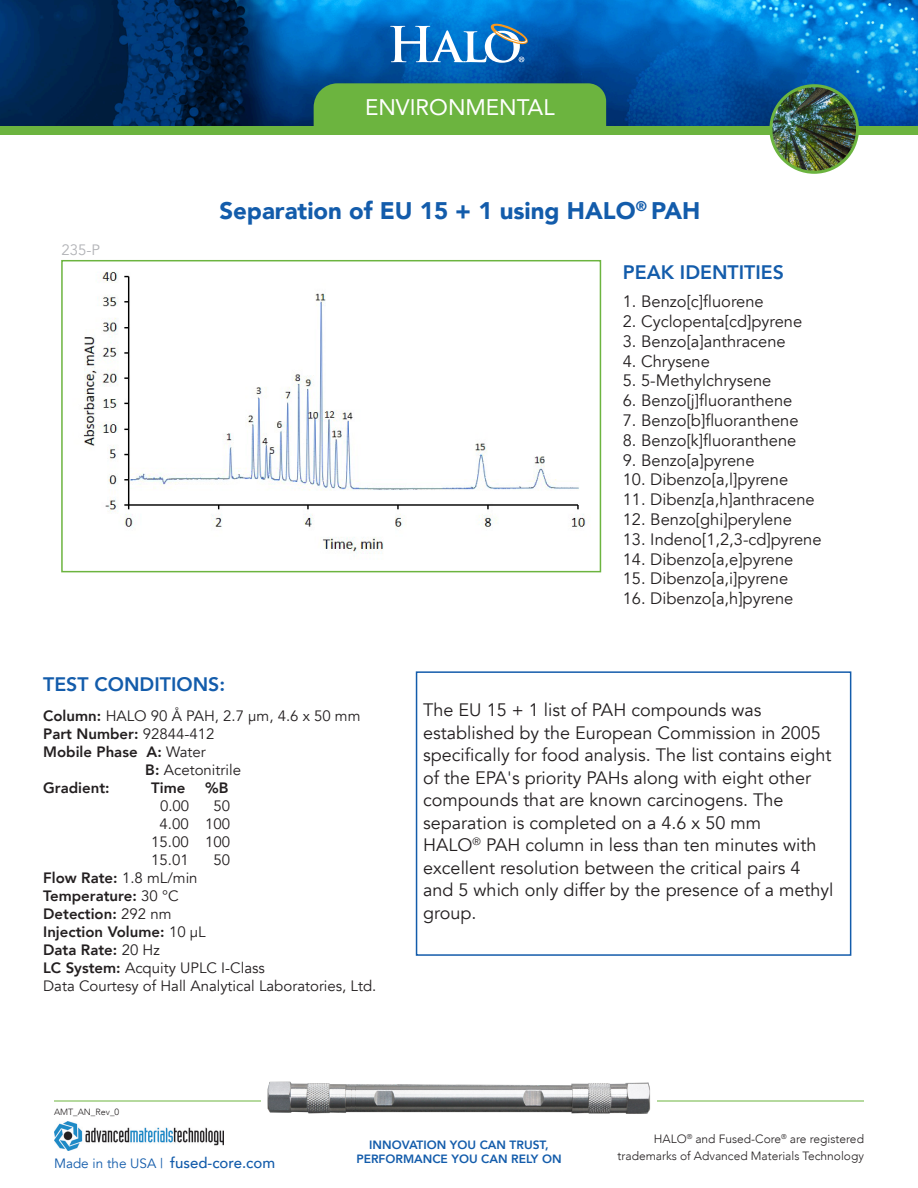
<style>
.page{position:relative;width:918px;height:1188px;background:#fff}
.page>*{position:absolute;margin:0;border:0;box-sizing:border-box;transform-origin:0 0}
.Headline{font:900 24px "Avenir";color:#135cab}
.t1{font:22.5px "Avenir";color:#fff}
.Headline-2{font:800 19.5px "Avenir";color:#135cab}
.t2{font:18px/22.5px "Avenir";color:#231f20}
.t3{font:16.5px "Avenir";color:#231f20}
.t4{font:15px "Avenir";color:#231f20}
.t5{font:800 15px "Avenir";color:#231f20}
.t6{font:500 15px "Avenir";color:#135cab}
.t7{font:15px "Avenir";color:#b2b3b7}
.t8{font:13.5px "Avenir";color:#135cab}
.t9{font:300 12px/16.5px "Avenir";color:#231f20;text-align:right}
.t10{font:800 12px "Avenir";color:#135cab}
.t11{font:300 9px "Avenir";color:#231f20}
.s1{font-weight:800}
.s2{font-weight:400}
</style>
<div class="page">
<img style="left:0;top:0;width:918px;height:126px">
<svg style="left:390px;top:22px;width:139px;height:41px"></svg>
<div style="left:0;top:126px;width:918px;height:9px;background:#6cb43f"></div>
<div style="left:314px;top:83px;width:292px;height:43px;background:#6cb43f"></div>
<img style="left:771px;top:86px;width:87px;height:86px;border-radius:43px">
<div style="left:769px;top:84px;width:90px;height:90px;border:3px solid #6cb43f;border-radius:50%"></div>
<hr style="left:54px;top:1101px;width:810px;height:1px;background:#6cb43f">
<img style="left:262px;top:1081px;width:395px;height:33px">
<img style="left:54px;top:1121px;width:170px;height:30px">
<div style="left:416px;top:671px;width:435px;height:285px;border:2px solid #135cab"></div>
<img style="left:83px;top:271px;width:503px;height:283px">
<div style="left:61px;top:260px;width:540px;height:312px;border:2px solid #6cb43f"></div>
<p class="t1" style="left:365px;top:89px;width:191px">ENVIRONMENTAL</p>
<p class="t7" style="left:62px;top:240px;width:40px">235-P</p>
<p class="Headline" style="left:219px;top:190px;width:482px">Separation of EU 15 + 1 using HALO<sup>®</sup> PAH</p>
<p class="Headline-2" style="left:623px;top:258px;width:163px">PEAK IDENTITIES</p>
<p class="t3" style="left:623px;top:292px;width:142px">1. Benzo[c]fluorene</p>
<p class="t3" style="left:623px;top:312px;width:181px">2. Cyclopenta[cd]pyrene</p>
<p class="t3" style="left:623px;top:331px;width:164px">3. Benzo[a]anthracene</p>
<p class="t3" style="left:623px;top:351px;width:89px">4. Chrysene</p>
<p class="t3" style="left:623px;top:371px;width:150px">5. 5-Methylchrysene</p>
<p class="t3" style="left:623px;top:391px;width:171px">6. Benzo[j]fluoranthene</p>
<p class="t3" style="left:623px;top:411px;width:177px">7. Benzo[b]fluoranthene</p>
<p class="t3" style="left:623px;top:430px;width:175px">8. Benzo[k]fluoranthene</p>
<p class="t3" style="left:623px;top:450px;width:133px">9. Benzo[a]pyrene</p>
<p class="t3" style="left:623px;top:470px;width:167px">10. Dibenzo[a,l]pyrene</p>
<p class="t3" style="left:623px;top:490px;width:193px">11. Dibenz[a,h]anthracene</p>
<p class="t3" style="left:623px;top:510px;width:171px">12. Benzo[ghi]perylene</p>
<p class="t3" style="left:623px;top:529px;width:200px">13. Indeno[1,2,3-cd]pyrene</p>
<p class="t3" style="left:623px;top:549px;width:172px">14. Dibenzo[a,e]pyrene</p>
<p class="t3" style="left:623px;top:569px;width:167px">15. Dibenzo[a,i]pyrene</p>
<p class="t3" style="left:623px;top:589px;width:172px">16. Dibenzo[a,h]pyrene</p>
<p class="Headline-2" style="left:43px;top:669px;width:183px">TEST CONDITIONS:</p>
<p class="t4" style="left:43px;top:707px;width:319px"><span class="s1">Column:</span> HALO 90 Å PAH, 2.7 µm, 4.6 x 50 mm</p>
<p class="t5" style="left:43px;top:722px;width:173px">Part Number: <span class="s2">92844-412</span></p>
<p class="t5" style="left:43px;top:740px;width:164px">Mobile Phase A: <span class="s2">Water</span></p>
<p class="t4" style="left:145px;top:761px;width:97px"><span class="s1">B:</span> Acetonitrile</p>
<p class="t5" style="left:43px;top:776px;width:68px">Gradient:</p>
<p class="t5" style="left:151px;top:776px;width:36px">Time</p>
<p class="t5" style="left:205px;top:776px;width:25px">%B</p>
<p class="t4" style="left:160px;top:797px;width:31px">0.00</p>
<p class="t4" style="left:214px;top:797px;width:18px">50</p>
<p class="t4" style="left:160px;top:815px;width:72px">4.00 100</p>
<p class="t4" style="left:151px;top:833px;width:81px">15.00 100</p>
<p class="t4" style="left:151px;top:851px;width:39px">15.01</p>
<p class="t4" style="left:214px;top:851px;width:18px">50</p>
<p class="t5" style="left:43px;top:866px;width:156px">Flow Rate: <span class="s2">1.8 mL/min</span></p>
<p class="t5" style="left:43px;top:884px;width:137px">Temperature: <span class="s2">30 °C</span></p>
<p class="t5" style="left:43px;top:902px;width:130px">Detection: <span class="s2">292 nm</span></p>
<p class="t5" style="left:43px;top:920px;width:164px">Injection Volume: <span class="s2">10 µL</span></p>
<p class="t5" style="left:43px;top:938px;width:118px">Data Rate: <span class="s2">20 Hz</span></p>
<p class="t4" style="left:43px;top:959px;width:223px"><span class="s1">LC System:</span> Acquity UPLC I-Class</p>
<p class="t4" style="left:43px;top:977px;width:335px">Data Courtesy of Hall Analytical Laboratories, Ltd.</p>
<p class="t11" style="left:54px;top:1106px;width:67px">AMT_AN_Rev_0</p>
<p class="t2" style="left:423px;top:699px;width:340px">The EU 15 + 1 list of PAH compounds was</p>
<p class="t2" style="left:423px;top:722px;width:410px">established by the European Commission in 2005 specifically for food analysis. The list contains eight of the EPA's priority PAHs along with eight other compounds that are known carcinogens. The</p>
<p class="t2" style="left:423px;top:812px;width:339px">separation is completed on a 4.6 x 50 mm</p>
<p class="t2" style="left:423px;top:834px;width:412px">HALO<sup>®</sup> PAH column in less than ten minutes with excellent resolution between the critical pairs 4 and 5 which only differ by the presence of a methyl group.</p>
<p class="t10" style="left:369px;top:1135px;width:181px">INNOVATION YOU CAN TRUST,</p>
<p class="t8" style="left:54px;top:1156px;width:111px">Made in the USA |</p>
<p class="t10" style="left:356px;top:1150px;width:207px">PERFORMANCE YOU CAN RELY ON</p>
<p class="t6" style="left:170px;top:1150px;width:107px">fused-core.com</p>
<p class="t9" style="left:617px;top:1131px;width:248px">HALO<sup>®</sup> and Fused-Core<sup>®</sup> are registered trademarks of Advanced Materials Technology</p>
</div>
